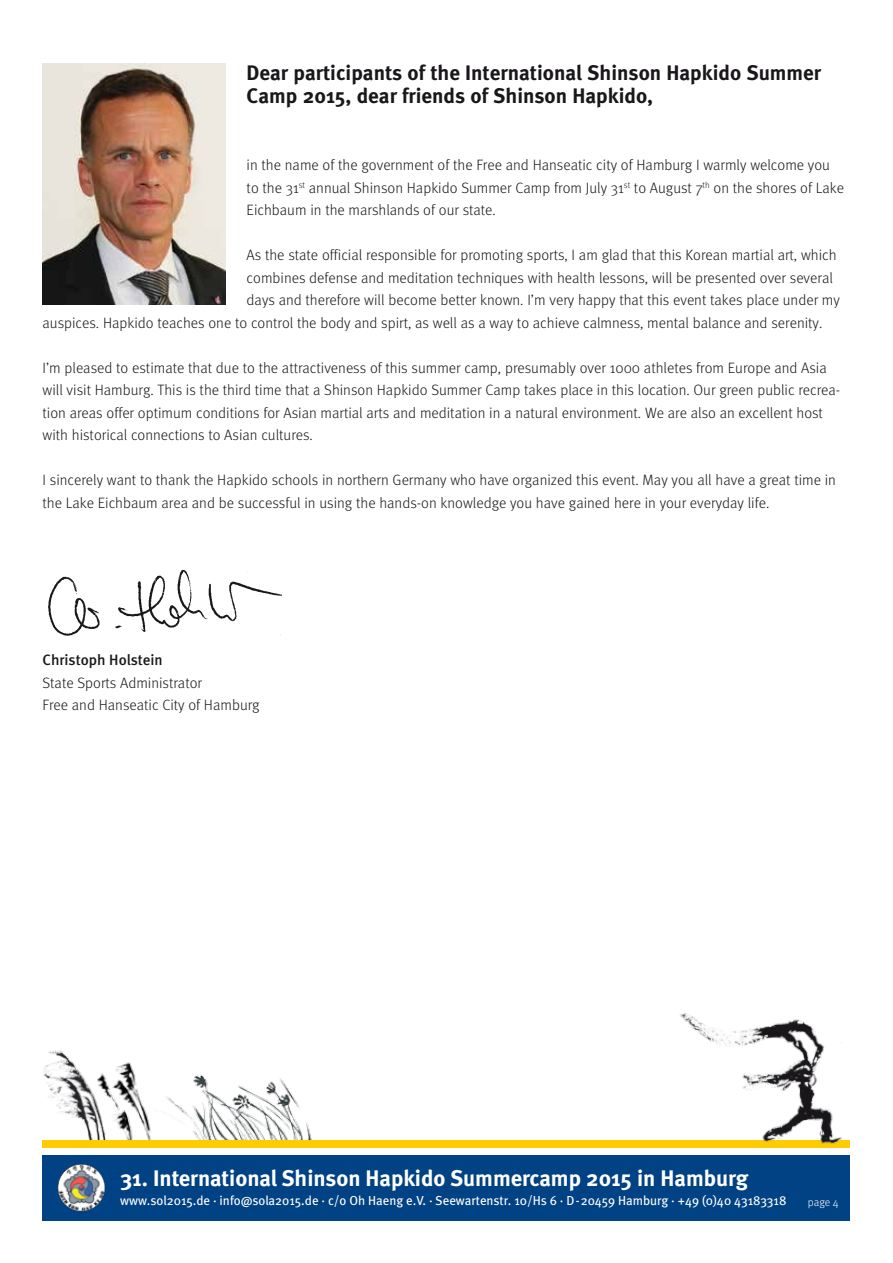
<style>
.page{position:relative;width:893px;height:1263px;background:#fff}
.page>*{position:absolute;margin:0;border:0;box-sizing:border-box;transform-origin:0 0}
.t1{font:700 22.5px "Meta";color:#fff}
.t2{font:700 21px/22.5px "Meta";color:#1a171b}
.t3{font:300 15px/22.5px "Meta";color:#1a171b}
.t4{font:500 15px "Meta";color:#1a171b}
.t5{font:13.05px "Meta";color:#fff}
.t6{font:300 11.25px "Meta";color:#fff}
</style>
<div class="page">
<img style="left:163px;top:1074px;width:149px;height:66px">
<img style="left:42px;top:1050px;width:55px;height:93px">
<img style="left:97px;top:1062px;width:54px;height:78px">
<div style="left:43px;top:1155px;width:807px;height:65px;background:#004283"></div>
<svg style="left:58px;top:1164px;width:47px;height:47px"></svg>
<div style="left:43px;top:1140px;width:807px;height:7px;background:#fecc00"></div>
<img style="left:680px;top:1013px;width:162px;height:130px">
<img style="left:48px;top:570px;width:234px;height:66px">
<img style="left:43px;top:64px;width:182px;height:240px">
<h2 class="t2" style="left:247px;top:61px;width:576px">Dear participants of the International Shinson Hapkido Summer<br>Camp 2015, dear friends of Shinson Hapkido,</h2>
<p class="t3" style="left:247px;top:154px;width:599px">in the name of the government of the Free and Hanseatic city of Hamburg I warmly welcome you to the 31<sup>st</sup> annual Shinson Hapkido Summer Camp from July 31<sup>st</sup> to August 7<sup>th</sup> on the shores of Lake<br>Eichbaum in the marshlands of our state.</p>
<p class="t3" style="left:247px;top:244px;width:591px">As the state official responsible for promoting sports, I am glad that this Korean martial art, which</p>
<p class="t3" style="left:247px;top:266px;width:588px">combines defense and meditation techniques with health lessons, will be presented over several</p>
<p class="t3" style="left:247px;top:289px;width:595px">days and therefore will become better known. I’m very happy that this event takes place under my</p>
<p class="t3" style="left:43px;top:311px;width:781px">auspices. Hapkido teaches one to control the body and spirt, as well as a way to achieve calmness, mental balance and serenity.</p>
<p class="t3" style="left:43px;top:356px;width:799px">I’m pleased to estimate that due to the attractiveness of this summer camp, presumably over 1000 athletes from Europe and Asia will visit Hamburg. This is the third time that a Shinson Hapkido Summer Camp takes place in this location. Our green public recrea&shy;tion areas offer optimum conditions for Asian martial arts and meditation in a natural environment. We are also an excellent host with historical connections to Asian cultures.</p>
<p class="t3" style="left:43px;top:469px;width:795px">I sincerely want to thank the Hapkido schools in northern Germany who have organized this event. May you all have a great time in the Lake Eichbaum area and be successful in using the hands-on knowledge you have gained here in your everyday life.</p>
<p class="t4" style="left:43px;top:651px;width:122px">Christoph Holstein</p>
<p class="t3" style="left:43px;top:671px;width:219px">State Sports Administrator<br>Free and Hanseatic City of Hamburg</p>
<h1 class="t1" style="left:120px;top:1165px;width:630px">31. International Shinson Hapkido Summercamp 2015 in Hamburg</h1>
<p class="t5" style="left:120px;top:1193px;width:668px">www.sol2015.de · info@sola2015.de · c/o Oh Haeng e.V. · Seewartenstr. 10/Hs 6 · D-20459 Hamburg · +49 (0)40 43183318</p>
<p class="t6" style="left:808px;top:1196px;width:32px">page 4</p>
</div>
